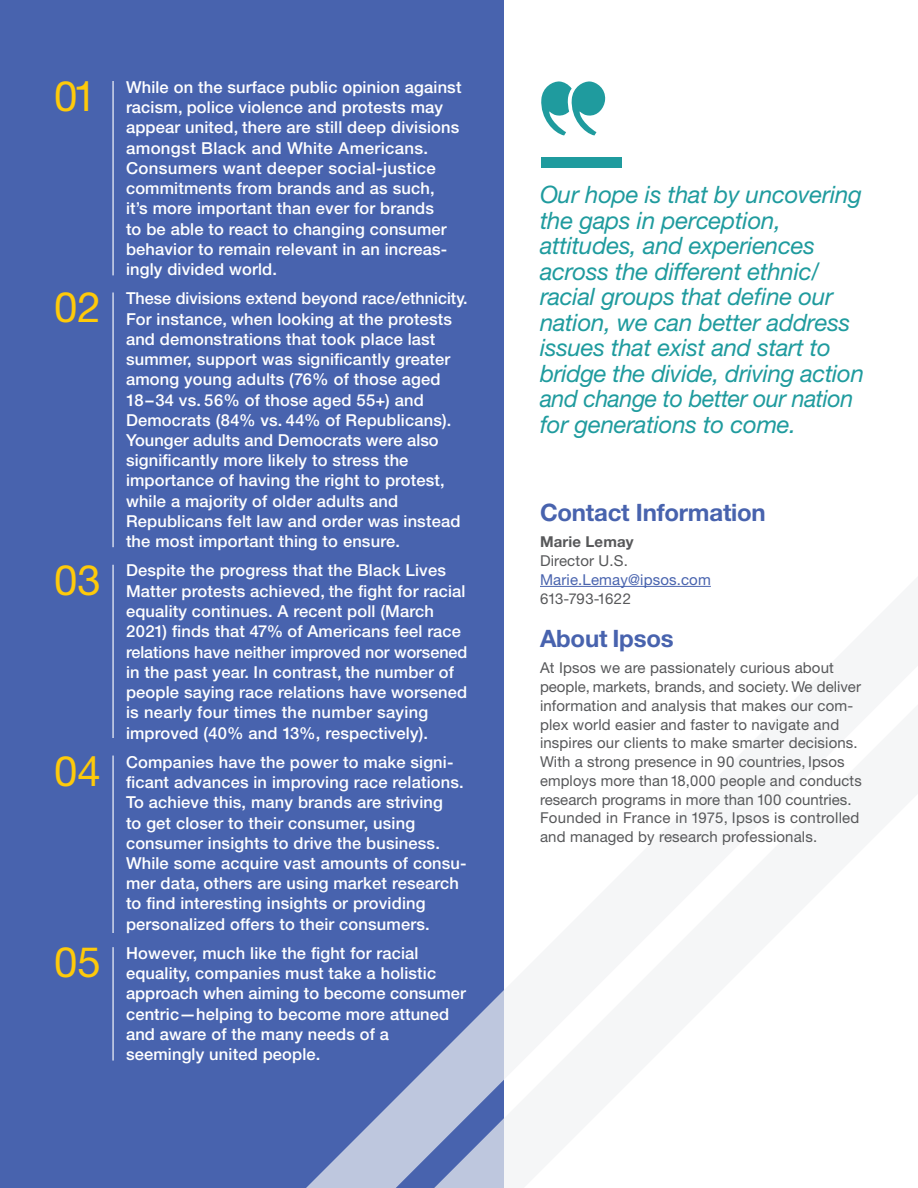
<style>
.page{position:relative;width:918px;height:1188px;background:#fff}
.page>*{position:absolute;margin:0;border:0;box-sizing:border-box;transform-origin:0 0}
.t1{font:42px "Helvetica Neue LT Std";color:#feca0a}
._56_quote{font:italic 24px/25.5px "Helvetica Neue LT Std";letter-spacing:-.01em;color:#1f9b9e}
.subhead_blue{font:700 24px "Helvetica Neue LT Std";letter-spacing:-.01em;color:#4863ae}
._65__11_13_5__revers{font:500 16.5px/20.2px "Helvetica Neue LT Std";letter-spacing:.01em;color:#fff}
.text_flush_left{font:15px/18.8px "Helvetica Neue LT Std";letter-spacing:.01em;color:#57585a}
._55__5_before__80{font:15px/18.8px "Helvetica Neue LT Std";letter-spacing:.01em;color:#57585a}
.s1{font-weight:700}
.s2{color:#4863ae}
</style>
<div class="page">
<div style="left:0;top:0;width:504px;height:1188px;background:#4863ae"></div>
<svg style="left:306px;top:585px;width:405px;height:603px"></svg>
<hr style="left:112px;top:81px;width:2px;height:194px;background:#fff">
<hr style="left:112px;top:292px;width:2px;height:255px;background:#fff">
<hr style="left:112px;top:565px;width:2px;height:173px;background:#fff">
<hr style="left:112px;top:756px;width:2px;height:177px;background:#fff">
<hr style="left:112px;top:947px;width:2px;height:114px;background:#fff">
<hr style="left:540px;top:586px;width:171px;height:1px;background:#4863ae">
<svg style="left:541px;top:81px;width:65px;height:54px"></svg>
<div style="left:541px;top:157px;width:81px;height:11px;background:#1f9b9e"></div>
<p class="t1" style="left:54px;top:71px;width:44px">01</p>
<p class="t1" style="left:54px;top:283px;width:48px">02</p>
<p class="t1" style="left:54px;top:555px;width:48px">03</p>
<p class="t1" style="left:54px;top:746px;width:48px">04</p>
<p class="t1" style="left:54px;top:937px;width:48px">05</p>
<p class="_65__11_13_5__revers" style="left:126px;top:77px;width:337px">While on the surface public opinion against racism, police violence and protests may appear united, there are still deep divisions amongst Black and White Americans.<br>Consumers want deeper social-justice commitments from brands and as such,<br>it’s more important than ever for brands<br>to be able to react to changing consumer behavior to remain relevant in an increas&shy;ingly divided world.</p>
<p class="_65__11_13_5__revers" style="left:126px;top:288px;width:343px">These divisions extend beyond race/ethnicity.<br>For instance, when looking at the protests and demonstrations that took place last summer, support was significantly greater among young adults (76% of those aged 18–34 vs. 56% of those aged 55+) and Democrats (84% vs. 44% of Republicans).<br>Younger adults and Democrats were also significantly more likely to stress the importance of having the right to protest, while a majority of older adults and Republicans felt law and order was instead the most important thing to ensure.</p>
<p class="_65__11_13_5__revers" style="left:126px;top:560px;width:343px">Despite the progress that the Black Lives Matter protests achieved, the fight for racial equality continues. A recent poll (March 2021) finds that 47% of Americans feel race relations have neither improved nor worsened in the past year. In contrast, the number of people saying race relations have worsened is nearly four times the number saying improved (40% and 13%, respectively).</p>
<p class="_65__11_13_5__revers" style="left:126px;top:752px;width:342px">Companies have the power to make signi&shy;ficant advances in improving race relations.<br>To achieve this, many brands are striving<br>to get closer to their consumer, using consumer insights to drive the business.<br>While some acquire vast amounts of consu&shy;mer data, others are using market research to find interesting insights or providing personalized offers to their consumers.</p>
<p class="_65__11_13_5__revers" style="left:126px;top:943px;width:341px">However, much like the fight for racial equality, companies must take a holistic approach when aiming to become consumer centric—helping to become more attuned and aware of the many needs of a seemingly united people.</p>
<p class="_56_quote" style="left:540px;top:181px;width:326px">Our hope is that by uncovering the gaps in perception, attitudes, and experiences across the different ethnic/ racial groups that define our nation, we can better address issues that exist and start to bridge the divide, driving action and change to better our nation for generations to come.</p>
<p class="subhead_blue" style="left:540px;top:498px;width:227px">Contact Information</p>
<p class="_55__5_before__80" style="left:540px;top:532px;width:172px"><span class="s1">Marie Lemay<br></span>Director U.S.<br><span class="s2">Marie.Lemay@ipsos.com<br></span>613-793-1622</p>
<p class="subhead_blue" style="left:540px;top:624px;width:135px">About Ipsos</p>
<p class="text_flush_left" style="left:540px;top:658px;width:323px">At Ipsos we are passionately curious about people, markets, brands, and society. We deliver information and analysis that makes our com&shy;plex world easier and faster to navigate and inspires our clients to make smarter decisions.<br>With a strong presence in 90 countries, Ipsos employs more than 18,000 people and conducts research programs in more than 100 countries.<br>Founded in France in 1975, Ipsos is controlled and managed by research professionals.</p>
</div>
